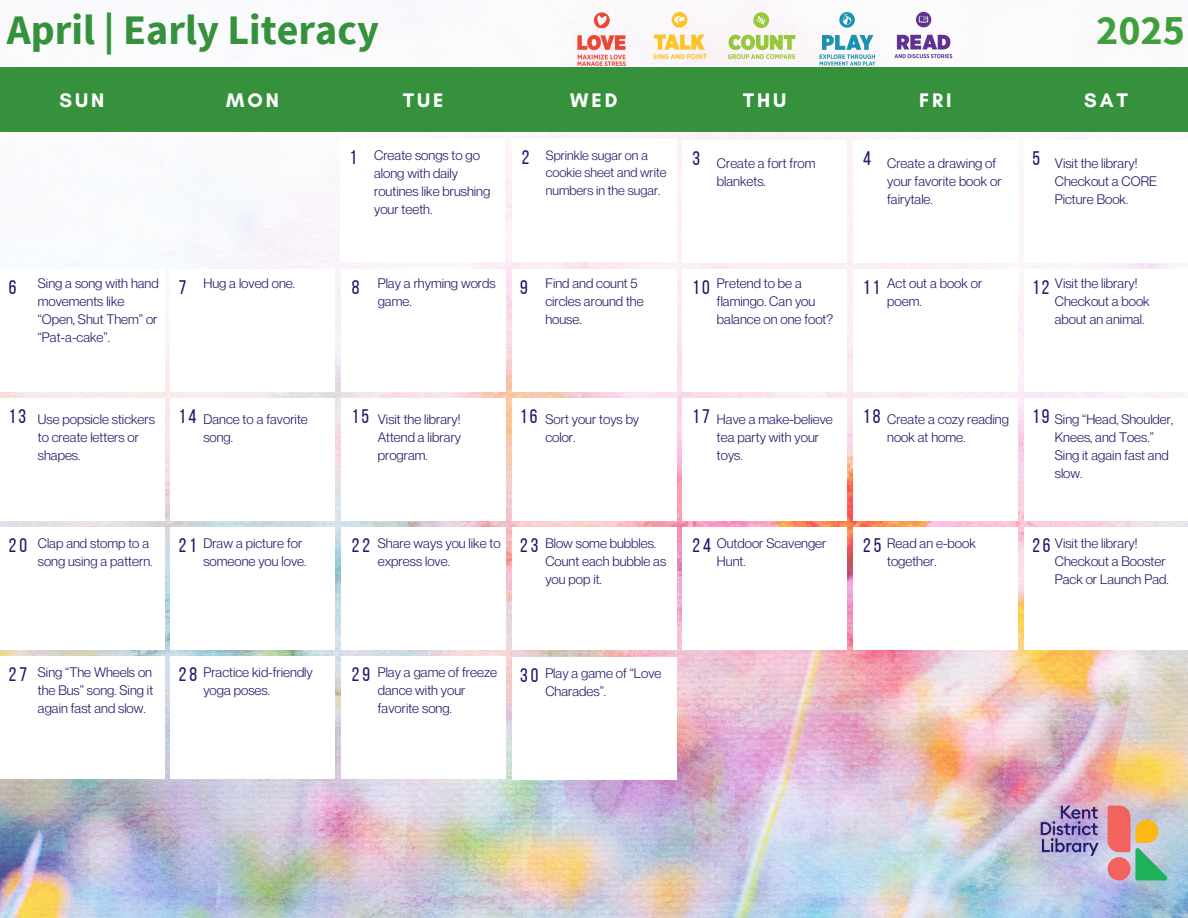
<style>
.page{position:relative;width:1188px;height:918px;background:#fff}
.page>*{position:absolute;margin:0;border:0;box-sizing:border-box;transform-origin:0 0}
.t1{font:700 42px "Source Sans Pro";color:#35913b}
.t2{font:700 42px "Source Sans Pro";color:#3f9f3b}
.t3{font:700 20.1px "Glacial Indifference";letter-spacing:.15em;color:#fff}
.t4{font:19.65px "Bebas Neue";letter-spacing:.15em;color:#1e196a}
.t5{font:13.5px/18px "Neue Montreal";color:#1e196a}
.t6{font:13.05px/17.4px "Neue Montreal";color:#1e196a}
</style>
<div class="page">
<img style="left:0;top:0;width:1188px;height:918px">
<div style="left:0;top:68px;width:1188px;height:64px;background:#35913b"></div>
<img style="left:1027px;top:792px;width:153px;height:102px">
<div style="left:683px;top:140px;width:164px;height:123px;background:#fff"></div>
<div style="left:853px;top:140px;width:165px;height:123px;background:#fff"></div>
<div style="left:1024px;top:140px;width:164px;height:123px;background:#fff"></div>
<div style="left:0;top:269px;width:164px;height:123px;background:#fff"></div>
<div style="left:171px;top:269px;width:164px;height:123px;background:#fff"></div>
<div style="left:341px;top:269px;width:165px;height:123px;background:#fff"></div>
<div style="left:512px;top:269px;width:164px;height:123px;background:#fff"></div>
<div style="left:683px;top:269px;width:164px;height:123px;background:#fff"></div>
<div style="left:853px;top:269px;width:165px;height:123px;background:#fff"></div>
<div style="left:1024px;top:269px;width:164px;height:123px;background:#fff"></div>
<div style="left:0;top:398px;width:164px;height:123px;background:#fff"></div>
<div style="left:171px;top:398px;width:164px;height:123px;background:#fff"></div>
<div style="left:341px;top:398px;width:165px;height:123px;background:#fff"></div>
<div style="left:512px;top:398px;width:164px;height:123px;background:#fff"></div>
<div style="left:683px;top:398px;width:164px;height:123px;background:#fff"></div>
<div style="left:853px;top:398px;width:165px;height:123px;background:#fff"></div>
<div style="left:1024px;top:398px;width:164px;height:123px;background:#fff"></div>
<div style="left:0;top:527px;width:164px;height:123px;background:#fff"></div>
<div style="left:171px;top:527px;width:164px;height:123px;background:#fff"></div>
<div style="left:341px;top:527px;width:165px;height:123px;background:#fff"></div>
<div style="left:512px;top:527px;width:164px;height:123px;background:#fff"></div>
<div style="left:683px;top:527px;width:164px;height:123px;background:#fff"></div>
<div style="left:853px;top:527px;width:165px;height:123px;background:#fff"></div>
<div style="left:1024px;top:527px;width:164px;height:123px;background:#fff"></div>
<div style="left:0;top:656px;width:164px;height:122px;background:#fff"></div>
<div style="left:171px;top:656px;width:164px;height:122px;background:#fff"></div>
<div style="left:341px;top:656px;width:165px;height:122px;background:#fff"></div>
<div style="left:512px;top:139px;width:164px;height:123px;background:#fff"></div>
<div style="left:512px;top:657px;width:164px;height:122px;background:#fff"></div>
<div style="left:340px;top:139px;width:164px;height:123px;background:#fff"></div>
<img style="left:567px;top:0;width:396px;height:68px">
<h2 class="t1" style="left:7px;top:2px;width:374px">April | Early Literacy</h2>
<p class="t2" style="left:1096px;top:2px;width:90px">2025</p>
<h2 class="t3" style="left:60px;top:87px;width:46px">SUN</h2>
<h2 class="t3" style="left:226px;top:87px;width:54px">MON</h2>
<h2 class="t3" style="left:403px;top:87px;width:42px">TUE</h2>
<p class="t3" style="left:570px;top:87px;width:49px">WED</p>
<h1 class="t3" style="left:743px;top:87px;width:45px">THU</h1>
<h1 class="t3" style="left:919px;top:87px;width:34px">FRI</h1>
<p class="t3" style="left:1084px;top:87px;width:45px">SAT</p>
<p class="t4" style="left:350px;top:150px;width:8px">1</p>
<p class="t5" style="left:374px;top:146px;width:118px">Create songs to go along with daily routines like brushing your teeth.</p>
<p class="t4" style="left:522px;top:150px;width:9px">2</p>
<p class="t6" style="left:546px;top:146px;width:122px">Sprinkle sugar on a cookie sheet and write numbers in the sugar.</p>
<h2 class="t4" style="left:693px;top:150px;width:9px">3</h2>
<h2 class="t4" style="left:863px;top:150px;width:9px">4</h2>
<h2 class="t4" style="left:1032px;top:150px;width:9px">5</h2>
<p class="t5" style="left:717px;top:154px;width:100px">Create a fort from blankets.</p>
<p class="t5" style="left:887px;top:154px;width:116px">Create a drawing of your favorite book or fairytale.</p>
<p class="t5" style="left:1055px;top:154px;width:104px">Visit the library!<br>Checkout a CORE<br>Picture Book.</p>
<p class="t5" style="left:38px;top:274px;width:122px">Sing a song with hand movements like “Open, Shut Them” or “Pat-a-cake”.</p>
<p class="t5" style="left:203px;top:274px;width:93px">Hug a loved one.</p>
<p class="t5" style="left:378px;top:274px;width:119px">Play a rhyming words game.</p>
<p class="t5" style="left:545px;top:274px;width:100px">Find and count 5 circles around the house.</p>
<p class="t5" style="left:717px;top:274px;width:118px">Pretend to be a flamingo. Can you balance on one foot?</p>
<p class="t5" style="left:887px;top:274px;width:97px">Act out a book or poem.</p>
<p class="t5" style="left:1055px;top:274px;width:84px">Visit the library!</p>
<p class="t5" style="left:1055px;top:292px;width:96px">Checkout a book about an animal.</p>
<p class="t4" style="left:9px;top:279px;width:9px">6</p>
<p class="t4" style="left:179px;top:279px;width:9px">7</p>
<p class="t4" style="left:352px;top:279px;width:9px">8</p>
<p class="t4" style="left:520px;top:279px;width:9px">9</p>
<p class="t4" style="left:693px;top:279px;width:19px">10</p>
<p class="t4" style="left:863px;top:279px;width:18px">11</p>
<p class="t4" style="left:1032px;top:279px;width:19px">12</p>
<p class="t4" style="left:9px;top:408px;width:19px">13</p>
<p class="t4" style="left:179px;top:408px;width:19px">14</p>
<p class="t4" style="left:352px;top:408px;width:19px">15</p>
<p class="t4" style="left:520px;top:408px;width:19px">16</p>
<p class="t4" style="left:693px;top:408px;width:19px">17</p>
<p class="t4" style="left:863px;top:408px;width:19px">18</p>
<p class="t4" style="left:1032px;top:408px;width:19px">19</p>
<p class="t5" style="left:545px;top:410px;width:95px">Sort your toys by color.</p>
<p class="t5" style="left:887px;top:410px;width:123px">Create a cozy reading nook at home.</p>
<p class="t5" style="left:1055px;top:410px;width:120px">Sing “Head, Shoulder,<br>Knees, and Toes.”<br>Sing it again fast and slow.</p>
<p class="t5" style="left:203px;top:410px;width:106px">Dance to a favorite song.</p>
<p class="t5" style="left:38px;top:410px;width:119px">Use popsicle stickers to create letters or shapes.</p>
<p class="t5" style="left:378px;top:410px;width:84px">Visit the library!</p>
<p class="t5" style="left:378px;top:428px;width:85px">Attend a library program.</p>
<p class="t5" style="left:717px;top:410px;width:118px">Have a make-believe tea party with your toys.</p>
<p class="t5" style="left:38px;top:534px;width:116px">Clap and stomp to a song using a pattern.</p>
<p class="t5" style="left:378px;top:534px;width:124px">Share ways you like to express love.</p>
<p class="t5" style="left:717px;top:534px;width:111px">Outdoor Scavenger<br>Hunt.</p>
<p class="t5" style="left:203px;top:534px;width:105px">Draw a picture for someone you love.</p>
<p class="t5" style="left:545px;top:534px;width:122px">Blow some bubbles.<br>Count each bubble as you pop it.</p>
<p class="t5" style="left:887px;top:534px;width:90px">Read an e-book together.</p>
<p class="t5" style="left:1055px;top:534px;width:115px">Visit the library!<br>Checkout a Booster<br>Pack or Launch Pad.</p>
<p class="t4" style="left:9px;top:537px;width:20px">20</p>
<p class="t4" style="left:179px;top:537px;width:19px">21</p>
<p class="t4" style="left:352px;top:537px;width:20px">22</p>
<p class="t4" style="left:520px;top:537px;width:20px">23</p>
<p class="t4" style="left:693px;top:537px;width:20px">24</p>
<p class="t4" style="left:863px;top:537px;width:20px">25</p>
<p class="t4" style="left:1032px;top:537px;width:20px">26</p>
<p class="t5" style="left:38px;top:663px;width:117px;text-align:justify">Sing “The Wheels on the Bus” song. Sing it again fast and slow.</p>
<p class="t5" style="left:203px;top:663px;width:111px">Practice kid-friendly yoga poses.</p>
<p class="t4" style="left:9px;top:666px;width:20px">27</p>
<p class="t4" style="left:179px;top:666px;width:20px">28</p>
<p class="t4" style="left:352px;top:666px;width:20px">29</p>
<p class="t5" style="left:378px;top:663px;width:121px">Play a game of freeze dance with your favorite song.</p>
<p class="t4" style="left:520px;top:667px;width:20px">30</p>
<p class="t5" style="left:545px;top:664px;width:118px">Play a game of “Love<br>Charades”.</p>
</div>
